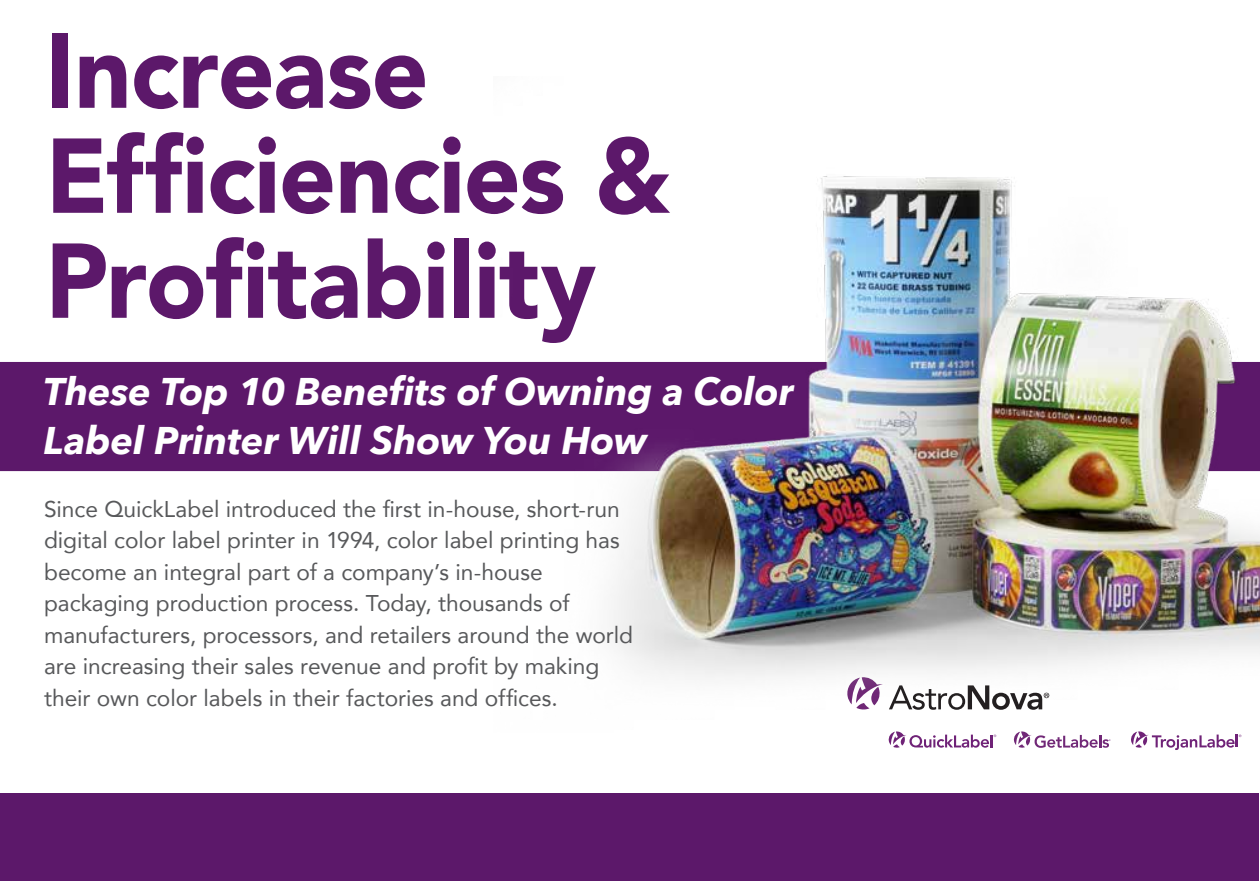
<style>
.page{position:relative;width:1260px;height:882px;background:#fff}
.page>*{position:absolute;margin:0;border:0;box-sizing:border-box;transform-origin:0 0}
.t1{font:900 105px/105px "Avenir";letter-spacing:-.01em;color:#5c186a;scale:.95 1}
.t2{font:italic 700 38.5px/49px "Avenir Next";letter-spacing:-.005em;color:#fff}
.t3{font:22.75px/31.5px "Avenir";color:#58595b}
</style>
<div class="page">
<div style="left:0;top:362px;width:494px;height:109px;background:#5c186a"></div>
<svg style="left:888px;top:733px;width:108px;height:15px"></svg>
<svg style="left:1131px;top:733px;width:110px;height:17px"></svg>
<svg style="left:1013px;top:733px;width:98px;height:15px"></svg>
<img style="left:494px;top:176px;width:766px;height:557px">
<div style="left:1px;top:794px;width:1258px;height:87px;background:#5c186a"></div>
<h1 class="t1" style="left:46px;top:16px;width:660px">Increase<br>Efficiencies &amp;<br>Profitability</h1>
<h2 class="t2" style="left:43px;top:366px;width:751px">These Top 10 Benefits of Owning a Color<br>Label Printer Will Show You How</h2>
<p class="t3" style="left:44px;top:492px;width:591px">Since QuickLabel introduced the first in-house, short-run digital color label printer in 1994, color label printing has become an integral part of a company’s in-house packaging production process. Today, thousands of manufacturers, processors, and retailers around the world are increasing their sales revenue and profit by making their own color labels in their factories and offices.</p>
</div>
